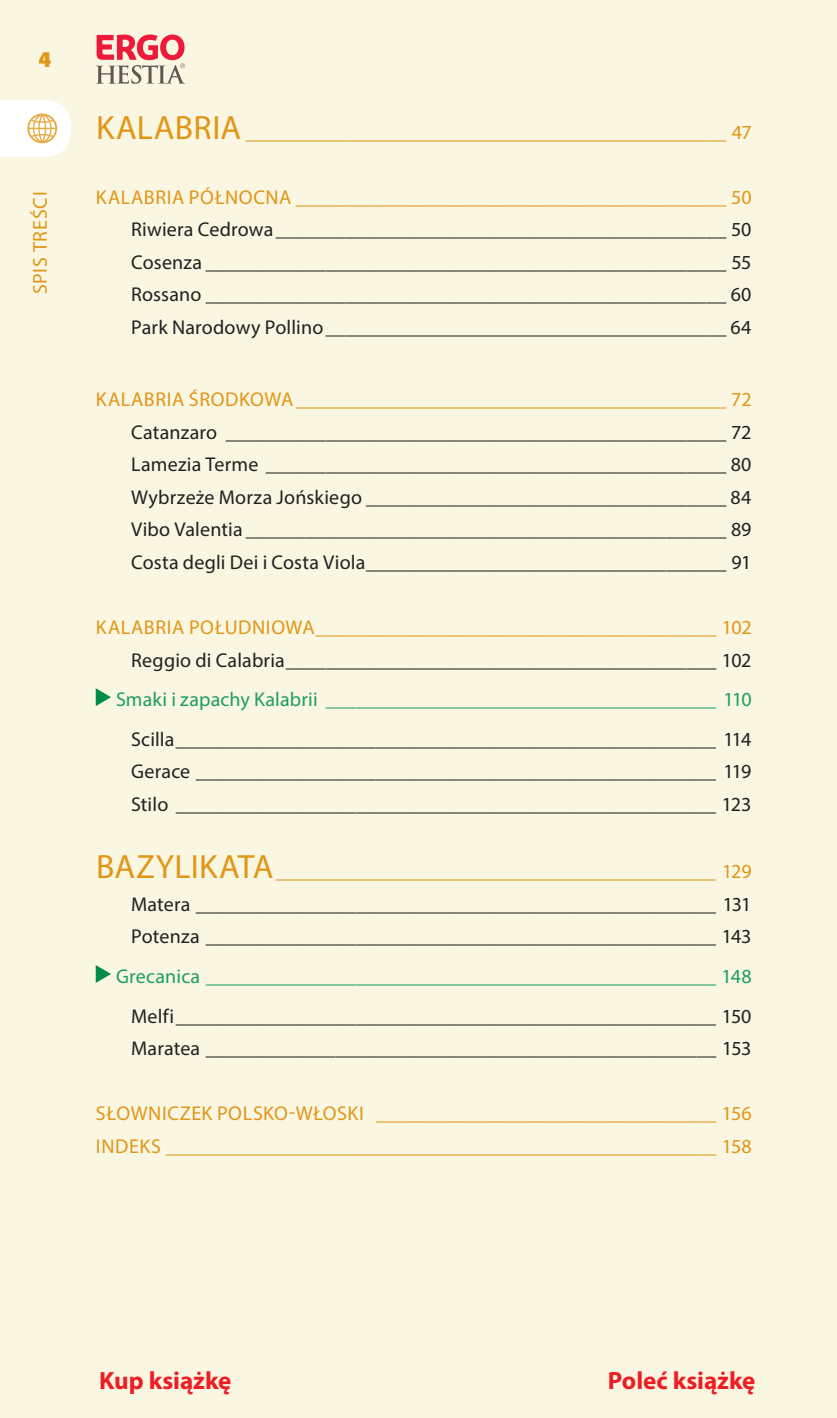
<style>
.page{position:relative;width:837px;height:1418px;background:#fff}
.page>*{position:absolute;margin:0;border:0;box-sizing:border-box;transform-origin:0 0}
.t1{font:700 25px "Myriad Pro";color:#ee1d23}
.t2{font:20px/32.5px "Myriad Pro";letter-spacing:.005em;color:#231f20;text-align:justify}
.t3{font:20px/32.5px "Myriad Pro";letter-spacing:.03em;color:#e29616}
.t4{font:20px "Myriad Pro";letter-spacing:.005em;color:#1f9d61}
.t5{font:20px "EFN Olivea Nigra";color:#e29616}
.s1{font-size:33.75px}
.s2{font-size:33.75px;color:#e29616}
.s3{color:#e29616}
</style>
<div class="page">
<div style="left:0;top:0;width:836px;height:1417px;background:#f9f6e2"></div>
<svg style="left:96px;top:34px;width:89px;height:50px"></svg>
<svg style="left:0;top:100px;width:71px;height:57px;background:#fcf6eb"></svg>
<svg style="left:96px;top:688px;width:15px;height:18px"></svg>
<svg style="left:96px;top:965px;width:15px;height:17px"></svg>
<p class="t5" style="left:39px;top:46px;width:13px">4</p>
<p class="t3" style="left:24px;top:294px;width:104px;rotate:-90deg">SPIS TREŚCI</p>
<p class="t3" style="left:96px;top:115px;width:656px"><span class="s1">KALABRIA</span> ________________________________________________ 47</p>
<p class="t3" style="left:96px;top:180px;width:657px">KALABRIA PÓŁNOCNA ___________________________________________ 50</p>
<p class="t2" style="left:131px;top:213px;width:621px">Riwiera Cedrowa_____________________________________________ 50<br>Cosenza ____________________________________________________ 55<br>Rossano ____________________________________________________ 60<br>Park Narodowy Pollino________________________________________ 64</p>
<p class="t3" style="left:96px;top:383px;width:657px">KALABRIA ŚRODKOWA___________________________________________ 72</p>
<p class="t2" style="left:131px;top:415px;width:621px">Catanzaro __________________________________________________ 72<br>Lamezia Terme ______________________________________________ 80<br>Wybrzeże Morza Jońskiego ____________________________________ 84<br>Vibo Valentia ________________________________________________ 89<br>Costa degli Dei i Costa Viola____________________________________ 91</p>
<p class="t3" style="left:96px;top:610px;width:657px">KALABRIA POŁUDNIOWA________________________________________ 102</p>
<p class="t2" style="left:131px;top:643px;width:621px">Reggio di Calabria___________________________________________ 102</p>
<p class="t4" style="left:116px;top:687px;width:637px">Smaki i zapachy Kalabrii _______________________________________ 110</p>
<p class="t2" style="left:131px;top:722px;width:621px">Scilla______________________________________________________ 114<br>Gerace ____________________________________________________ 119<br>Stilo ______________________________________________________ 123</p>
<p class="t2" style="left:131px;top:855px;width:621px;text-indent:-35px"><span class="s2">BAZYLIKATA</span><span class="s3">____________________________________________ 129<br></span>Matera ____________________________________________________ 131<br>Potenza ___________________________________________________ 143</p>
<p class="t4" style="left:116px;top:963px;width:637px">Grecanica ___________________________________________________ 148</p>
<p class="t2" style="left:131px;top:999px;width:621px">Melfi______________________________________________________ 150<br>Maratea ___________________________________________________ 153</p>
<p class="t3" style="left:96px;top:1096px;width:657px">SŁOWNICZEK POLSKO-WŁOSKI __________________________________ 156<br>INDEKS _______________________________________________________ 158</p>
<p class="t1" style="left:99px;top:1364px;width:134px">Kup książkę</p>
<p class="t1" style="left:607px;top:1364px;width:149px">Poleć książkę</p>
</div>
